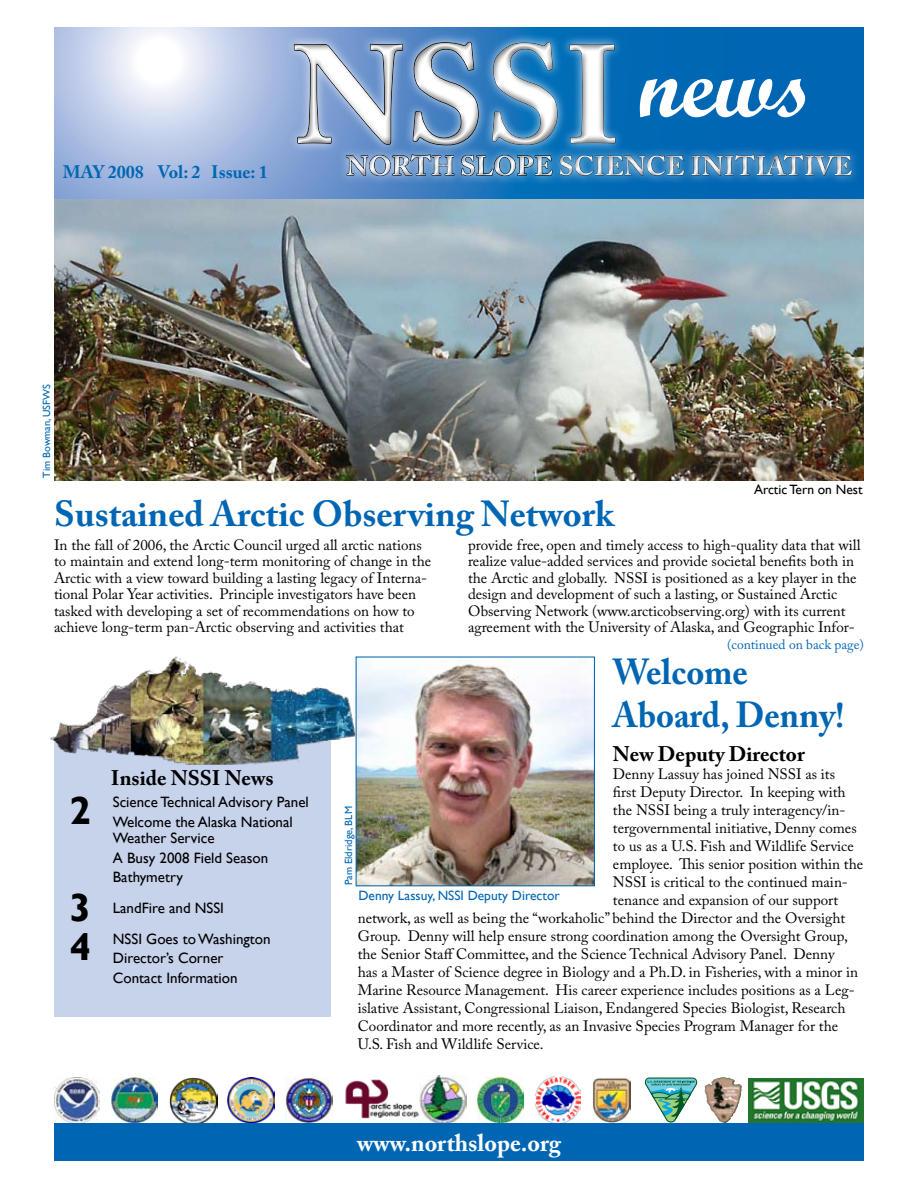
<style>
.page{position:relative;width:918px;height:1188px;background:#fff}
.page>*{position:absolute;margin:0;border:0;box-sizing:border-box;transform-origin:0 0}
.t1{font:700 138px "Adobe Caslon Pro";color:#fff}
.t2{font:90px "Script MT Bold";color:#fff}
.t3{font:700 39.15px "Gill Sans";color:#000}
.t4{font:700 36px "Adobe Caslon Pro";color:#0066b3}
.t5{font:700 36px/43.2px "Adobe Caslon Pro";color:#0066b3;scale:.95 1}
.t6{font:700 27px "Adobe Caslon Pro";color:#fff}
.t7{font:700 24px "Adobe Caslon Pro";color:#fff}
.t8{font:700 21px "Adobe Caslon Pro";color:#000}
.t9{font:700 18px "Adobe Caslon Pro";color:#0066b3}
.t10{font:15px/16.5px "Adobe Caslon Pro";color:#000}
.t11{font:15px/19.5px "Gill Sans";color:#000}
.t12{font:13.5px "Gill Sans";color:#0066b3}
.t13{font:13.5px "Adobe Caslon Pro";color:#0066b3}
.t14{font:13.5px "Gill Sans";color:#000}
.t15{font:10.5px "Gill Sans";color:#0066b3}
</style>
<div class="page">
<img style="left:54px;top:198px;width:810px;height:283px">
<img style="left:54px;top:1078px;width:45px;height:45px">
<img style="left:112px;top:1077px;width:45px;height:46px">
<img style="left:170px;top:1077px;width:47px;height:46px">
<img style="left:228px;top:1077px;width:47px;height:46px">
<img style="left:286px;top:1077px;width:46px;height:46px">
<img style="left:345px;top:1079px;width:74px;height:40px">
<img style="left:419px;top:1076px;width:48px;height:47px">
<img style="left:477px;top:1077px;width:46px;height:46px">
<img style="left:593px;top:1077px;width:38px;height:45px">
<img style="left:705px;top:1077px;width:37px;height:46px">
<img style="left:749px;top:1079px;width:115px;height:43px">
<img style="left:535px;top:1077px;width:45px;height:45px">
<svg style="left:645px;top:1078px;width:52px;height:45px"></svg>
<div style="left:54px;top:1123px;width:810px;height:37px;background:#0066b3"></div>
<div style="left:284px;top:32px;width:634px;height:265px;background:#fff;opacity:.75"></div>
<div style="left:62px;top:1px;width:833px;height:241px;background:#000;opacity:.5"></div>
<img style="left:358px;top:664px;width:235px;height:220px">
<div style="left:356px;top:656px;width:239px;height:230px;border:1px solid #0066b3"></div>
<div style="left:54px;top:741px;width:277px;height:276px;background:#c7d2eb"></div>
<img style="left:49px;top:656px;width:320px;height:127px">
<p class="t9" style="left:63px;top:161px;width:206px">MAY 2008 Vol: 2 Issue: 1</p>
<h1 class="t1" style="left:294px;top:14px;width:329px">NSSI</h1>
<h3 class="t6" style="left:558px;top:150px;width:296px">SCIENCE INITIATIVE</h3>
<h2 class="t2" style="left:639px;top:31px;width:175px">news</h2>
<p class="t15" style="left:40px;top:478px;width:95px;rotate:-90deg">Tim Bowman, USFWS</p>
<p class="t14" style="left:754px;top:482px;width:110px">Arctic Tern on Nest</p>
<h3 class="t4" style="left:54px;top:492px;width:562px">Sustained Arctic Observing Network</h3>
<p class="t10" style="left:54px;top:536px;width:379px">In the fall of 2006, the Arctic Council urged all arctic nations to maintain and extend long-term monitoring of change in the Arctic with a view toward building a lasting legacy of Interna&shy;tional Polar Year activities. Principle investigators have been tasked with developing a set of recommendations on how to achieve long-term pan-Arctic observing and activities that</p>
<p class="t10" style="left:468px;top:536px;width:394px">provide free, open and timely access to high-quality data that will realize value-added services and provide societal benefits both in the Arctic and globally. NSSI is positioned as a key player in the design and development of such a lasting, or Sustained Arctic Observing Network (www.arcticobserving.org) with its current agreement with the University of Alaska, and Geographic Infor-</p>
<p class="t13" style="left:727px;top:636px;width:138px">(continued on back page)</p>
<h3 class="t8" style="left:111px;top:765px;width:164px">Inside NSSI News</h3>
<h3 class="t3" style="left:70px;top:787px;width:23px">2</h3>
<p class="t11" style="left:113px;top:793px;width:197px">Science Technical Advisory Panel<br>Welcome the Alaska National</p>
<p class="t11" style="left:113px;top:829px;width:157px">Weather Service<br>A Busy 2008 Field Season<br>Bathymetry</p>
<h3 class="t3" style="left:70px;top:884px;width:23px">3</h3>
<p class="t11" style="left:113px;top:898px;width:113px">LandFire and NSSI</p>
<h3 class="t3" style="left:70px;top:923px;width:23px">4</h3>
<p class="t11" style="left:113px;top:929px;width:159px">NSSI Goes to Washington<br>Director’s Corner<br>Contact Information</p>
<h3 class="t5" style="left:613px;top:650px;width:245px">Welcome<br>Aboard, Denny!</h3>
<h3 class="t8" style="left:613px;top:741px;width:193px">New Deputy Director</h3>
<p class="t10" style="left:613px;top:766px;width:224px">Denny Lassuy has joined NSSI as its</p>
<p class="t10" style="left:613px;top:784px;width:234px">first Deputy Director. In keeping with</p>
<p class="t10" style="left:613px;top:802px;width:234px">the NSSI being a truly interagency/in-</p>
<p class="t10" style="left:613px;top:820px;width:245px">tergovernmental initiative, Denny comes</p>
<p class="t10" style="left:613px;top:838px;width:242px">to us as a U.S. Fish and Wildlife Service</p>
<p class="t10" style="left:613px;top:856px;width:252px">employee. This senior position within the</p>
<p class="t10" style="left:613px;top:874px;width:237px">NSSI is critical to the continued main-</p>
<p class="t10" style="left:613px;top:892px;width:227px">tenance and expansion of our support</p>
<p class="t10" style="left:358px;top:910px;width:489px">network, as well as being the “workaholic” behind the Director and the Oversight</p>
<p class="t10" style="left:358px;top:928px;width:492px">Group. Denny will help ensure strong coordination among the Oversight Group,</p>
<p class="t10" style="left:358px;top:946px;width:478px">the Senior Staff Committee, and the Science Technical Advisory Panel. Denny</p>
<p class="t10" style="left:358px;top:964px;width:502px">has a Master of Science degree in Biology and a Ph.D. in Fisheries, with a minor in</p>
<p class="t10" style="left:358px;top:982px;width:499px">Marine Resource Management. His career experience includes positions as a Leg-</p>
<p class="t10" style="left:358px;top:1000px;width:489px">islative Assistant, Congressional Liaison, Endangered Species Biologist, Research</p>
<p class="t10" style="left:358px;top:1018px;width:482px">Coordinator and more recently, as an Invasive Species Program Manager for the</p>
<p class="t10" style="left:358px;top:1036px;width:187px">U.S. Fish and Wildlife Service.</p>
<p class="t15" style="left:343px;top:885px;width:80px;rotate:-90deg">Pam Eldridge, BLM</p>
<p class="t12" style="left:359px;top:888px;width:203px">Denny Lassuy, NSSI Deputy Director</p>
<h3 class="t7" style="left:357px;top:1128px;width:205px">www.northslope.org</h3>
</div>
